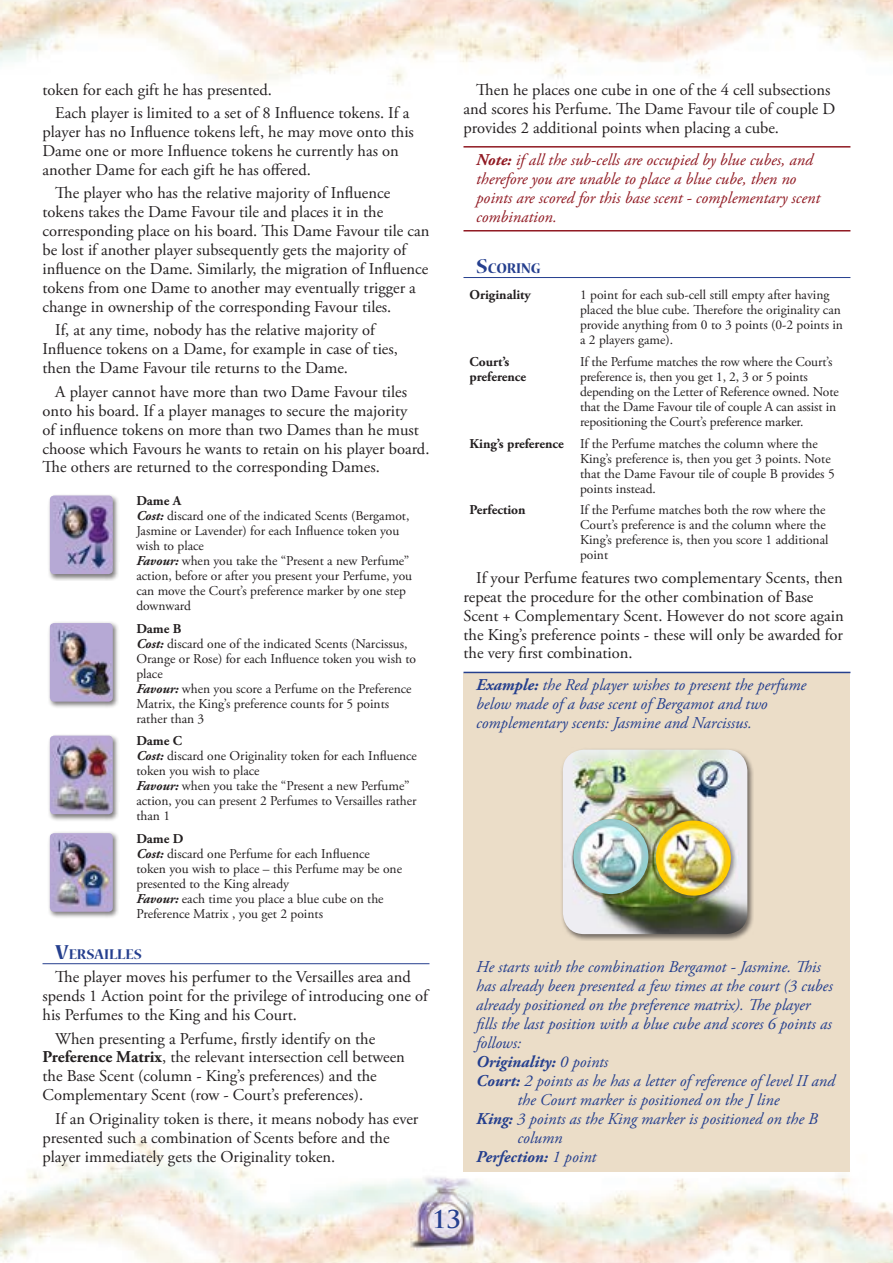
<style>
.page{position:relative;width:893px;height:1263px;background:#fff}
.page>*{position:absolute;margin:0;border:0;box-sizing:border-box;transform-origin:0 0}
.t1{font:700 24px "Trajan Pro";color:#253f8e}
.t2{font:16.5px/18.9px "Adobe Garamond Pro";color:#231f20}
.t3{font:italic 16.5px/19px "Adobe Garamond Pro";color:#253f8e}
.t4{font:italic 16.5px/19px "Adobe Garamond Pro";color:#901922}
.t5{font:italic 700 16.5px "Adobe Garamond Pro";color:#253f8e}
.t6{font:700 15.75px "Nueva Std";color:#253f8e}
.t7{font:13.5px/15px "Adobe Garamond Pro";color:#231f20}
.t8{font:700 13.5px/15px "Adobe Garamond Pro";color:#231f20}
.s1{font-weight:700}
.s2{font-weight:700;font-style:italic}
.s3{font-size:22.5px}
.s4{font-weight:400}
</style>
<div class="page">
<img style="left:0;top:0;width:893px;height:1263px">
<hr style="left:43px;top:963px;width:386px;height:1px;background:#253f8e">
<div style="left:47px;top:493px;width:73px;height:88px;background:#231f20;opacity:.6"></div>
<img style="left:50px;top:495px;width:63px;height:79px">
<div style="left:47px;top:620px;width:73px;height:88px;background:#231f20;opacity:.6"></div>
<img style="left:50px;top:623px;width:63px;height:79px">
<div style="left:47px;top:733px;width:73px;height:88px;background:#231f20;opacity:.6"></div>
<img style="left:50px;top:736px;width:63px;height:78px">
<div style="left:47px;top:830px;width:73px;height:88px;background:#231f20;opacity:.6"></div>
<img style="left:50px;top:833px;width:63px;height:79px">
<hr style="left:463px;top:146px;width:387px;height:2px;background:#901922">
<hr style="left:463px;top:230px;width:387px;height:1px;background:#901922">
<hr style="left:463px;top:277px;width:387px;height:1px;background:#253f8e">
<div style="left:463px;top:673px;width:387px;height:498px;background:#ebddc8"></div>
<hr style="left:463px;top:672px;width:387px;height:1px;background:#253f8e">
<div style="left:560px;top:747px;width:194px;height:194px;background:#231f20;opacity:.6"></div>
<img style="left:563px;top:750px;width:184px;height:184px">
<div style="left:570px;top:816px;width:84px;height:84px;background:#231f20;opacity:.52"></div>
<img style="left:573px;top:819px;width:75px;height:75px;border-radius:38px">
<div style="left:653px;top:817px;width:84px;height:85px;background:#231f20;opacity:.52"></div>
<img style="left:656px;top:820px;width:75px;height:76px;border-radius:38px">
<p class="t2" style="left:55px;top:79px;width:356px;line-height:23.2px;text-indent:-13px">token for each gift he has presented.<br>Each player is limited to a set of 8 Influence tokens. If a</p>
<p class="t2" style="left:43px;top:123px;width:373px">player has no Influence tokens left, he may move onto this<br>Dame one or more Influence tokens he currently has on another Dame for each gift he has offered.</p>
<p class="t2" style="left:43px;top:184px;width:388px;text-indent:13px">The player who has the relative majority of Influence tokens takes the Dame Favour tile and places it in the corresponding place on his board. This Dame Favour tile can be lost if another player subsequently gets the majority of influence on the Dame. Similarly, the migration of Influence tokens from one Dame to another may eventually trigger a change in ownership of the corresponding Favour tiles.</p>
<p class="t2" style="left:43px;top:321px;width:357px;text-indent:13px">If, at any time, nobody has the relative majority of<br>Influence tokens on a Dame, for example in case of ties, then the Dame Favour tile returns to the Dame.</p>
<p class="t2" style="left:43px;top:382px;width:388px;text-indent:13px">A player cannot have more than two Dame Favour tiles onto his board. If a player manages to secure the majority<br>of influence tokens on more than two Dames than he must choose which Favours he wants to retain on his player board.<br>The others are returned to the corresponding Dames.</p>
<p class="t7" style="left:136px;top:494px;width:277px"><span class="s1">Dame A<br></span><span class="s2">Cost:</span> discard one of the indicated Scents (Bergamot, Jasmine or Lavender) for each Influence token you wish to place<br><span class="s2">Favour:</span> when you take the “Present a new Perfume” action, before or after you present your Perfume, you can move the Court’s preference marker by one step downward</p>
<p class="t7" style="left:136px;top:621px;width:281px"><span class="s1">Dame B<br></span><span class="s2">Cost:</span> discard one of the indicated Scents (Narcissus,<br>Orange or Rose) for each Influence token you wish to place<br><span class="s2">Favour:</span> when you score a Perfume on the Preference<br>Matrix, the King’s preference counts for 5 points rather than 3</p>
<p class="t7" style="left:136px;top:734px;width:282px"><span class="s1">Dame C<br></span><span class="s2">Cost:</span> discard one Originality token for each Influence token you wish to place<br><span class="s2">Favour:</span> when you take the “Present a new Perfume” action, you can present 2 Perfumes to Versailles rather than 1</p>
<p class="t7" style="left:136px;top:832px;width:267px"><span class="s1">Dame D<br></span><span class="s2">Cost:</span> discard one Perfume for each Influence token you wish to place – this Perfume may be one presented to the King already<br><span class="s2">Favour:</span> each time you place a blue cube on the Preference Matrix , you get 2 points</p>
<p class="t6" style="left:55px;top:947px;width:80px"><span class="s3">V</span>ERSAILLES</p>
<p class="t2" style="left:43px;top:968px;width:387px;text-indent:13px">The player moves his perfumer to the Versailles area and spends 1 Action point for the privilege of introducing one of his Perfumes to the King and his Court.</p>
<p class="t2" style="left:43px;top:1029px;width:364px;text-indent:13px">When presenting a Perfume, firstly identify on the <span class="s1">Preference Matrix</span>, the relevant intersection cell between the Base Scent (column - King’s preferences) and the Complementary Scent (row - Court’s preferences).</p>
<p class="t2" style="left:43px;top:1109px;width:377px;text-indent:13px">If an Originality token is there, it means nobody has ever presented such a combination of Scents before and the player immediately gets the Originality token.</p>
<p class="t2" style="left:463px;top:81px;width:373px;text-indent:13px">Then he places one cube in one of the 4 cell subsections and scores his Perfume. The Dame Favour tile of couple D provides 2 additional points when placing a cube.</p>
<p class="t4" style="left:476px;top:150px;width:345px"><span class="s1">Note:</span> if all the sub-cells are occupied by blue cubes, and therefore you are unable to place a blue cube, then no points are scored for this base scent - complementary scent combination.</p>
<p class="t6" style="left:476px;top:261px;width:56px"><span class="s3">S</span>CORING</p>
<p class="t8" style="left:469px;top:287px;width:63px">Originality</p>
<p class="t7" style="left:580px;top:288px;width:264px">1 point for each sub-cell still empty after having placed the blue cube. Therefore the originality can provide anything from 0 to 3 points (0-2 points in a 2 players game).</p>
<p class="t8" style="left:469px;top:354px;width:58px">Court’s preference</p>
<p class="t7" style="left:580px;top:354px;width:260px">If the Perfume matches the row where the Court’s preference is, then you get 1, 2, 3 or 5 points depending on the Letter of Reference owned. Note that the Dame Favour tile of couple A can assist in repositioning the Court’s preference marker.</p>
<p class="t7" style="left:580px;top:436px;width:256px;text-indent:-111px"><span class="s1">King’s preference</span> If the Perfume matches the column where the King’s preference is, then you get 3 points. Note that the Dame Favour tile of couple B provides 5 points instead.</p>
<p class="t8" style="left:469px;top:503px;width:58px">Perfection</p>
<p class="t7" style="left:580px;top:503px;width:250px">If the Perfume matches both the row where the Court’s preference is and the column where the King’s preference is, then you score 1 additional point</p>
<p class="t2" style="left:463px;top:568px;width:382px;text-indent:13px">If your Perfume features two complementary Scents, then repeat the procedure for the other combination of Base Scent + Complementary Scent. However do not score again the King’s preference points - these will only be awarded for the very first combination.</p>
<p class="t3" style="left:476px;top:676px;width:331px"><span class="s1">Example:</span> the Red player wishes to present the perfume below made of a base scent of Bergamot and two complementary scents: Jasmine and Narcissus.</p>
<p class="t3" style="left:476px;top:958px;width:346px">He starts with the combination Bergamot - Jasmine. This</p>
<p class="t3" style="left:476px;top:977px;width:358px">has already been presented a few times at the court (3 cubes</p>
<p class="t3" style="left:476px;top:996px;width:336px">already positioned on the preference matrix). The player</p>
<p class="t3" style="left:476px;top:1015px;width:357px">fills the last position with a blue cube and scores 6 points as</p>
<p class="t3" style="left:476px;top:1034px;width:46px">follows:</p>
<p class="t5" style="left:476px;top:1052px;width:134px">Originality: <span class="s4">0 points</span></p>
<p class="t3" style="left:476px;top:1071px;width:360px"><span class="s1">Court:</span> 2 points as he has a letter of reference of level II and</p>
<p class="t3" style="left:517px;top:1090px;width:263px">the Court marker is positioned on the J line</p>
<p class="t3" style="left:476px;top:1109px;width:343px"><span class="s1">King:</span> 3 points as the King marker is positioned on the B</p>
<p class="t3" style="left:517px;top:1128px;width:46px">column</p>
<p class="t5" style="left:476px;top:1147px;width:122px">Perfection: <span class="s4">1 point</span></p>
<h1 class="t1" style="left:432px;top:1204px;width:30px">13</h1>
</div>
